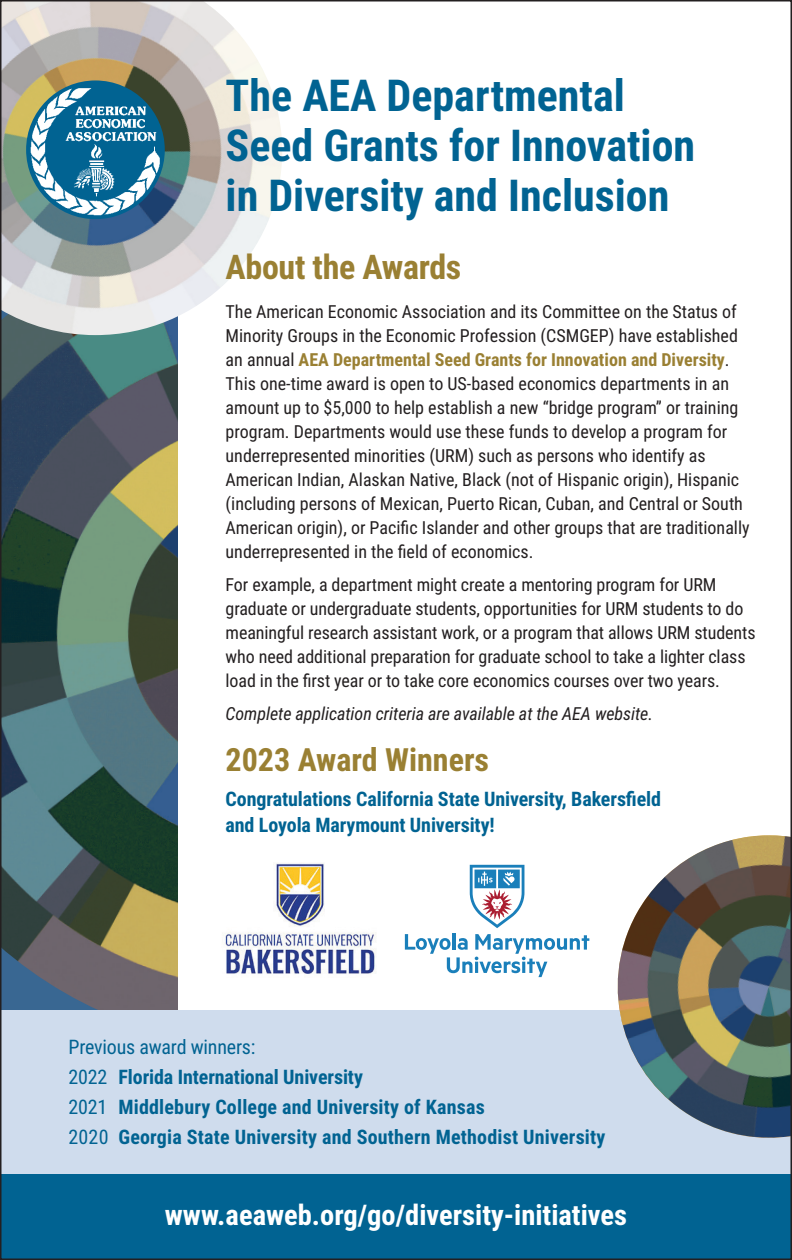
<style>
.page{position:relative;width:792px;height:1260px;background:#fff}
.page>*{position:absolute;margin:0;border:0;box-sizing:border-box;transform-origin:0 0}
.t1{font:700 44px/50px "Roboto Condensed";color:#016392}
.t2{font:700 34px "Roboto Condensed";letter-spacing:-.01em;color:#9a8033}
.t3{font:700 32px "Roboto Condensed";color:#9a8033}
.t4{font:700 28.4px "Roboto Condensed";color:#fff}
.t5{font:700 20px/30px "Roboto Condensed";letter-spacing:-.005em;color:#016392}
.t6{font:18px/24px "Roboto Condensed";color:#231f20}
.t7{font:italic 18px "Roboto Condensed";letter-spacing:-.005em;color:#231f20}
.s1{font-weight:700;color:#9a8033}
.s2{font-weight:400}
</style>
<div class="page">
<svg style="left:3px;top:335px;width:175px;height:675px;background:#4f6661"></svg>
<div style="left:0;top:1010px;width:792px;height:166px;background:#cfdced"></div>
<img style="left:3px;top:3px;width:279px;height:332px">
<img style="left:26px;top:80px;width:139px;height:139px;border-radius:69px">
<div style="left:0;top:1174px;width:792px;height:86px;background:#016392"></div>
<img style="left:617px;top:835px;width:172px;height:303px">
<img style="left:222px;top:863px;width:155px;height:111px">
<svg style="left:470px;top:865px;width:54px;height:63px"></svg>
<hr style="left:453px;top:933px;width:3px;height:17px;background:#1a7fba">
<svg style="left:405px;top:934px;width:184px;height:43px"></svg>
<h1 class="t1" style="left:226px;top:69px;width:471px">The AEA Departmental<br>Seed Grants for Innovation in Diversity and Inclusion</h1>
<h2 class="t2" style="left:226px;top:243px;width:237px">About the Awards</h2>
<p class="t6" style="left:226px;top:299px;width:526px">The American Economic Association and its Committee on the Status of Minority Groups in the Economic Profession (CSMGEP) have established an annual <span class="s1">AEA Departmental Seed Grants for Innovation and Diversity</span>.<br>This one-time award is open to US-based economics departments in an amount up to $5,000 to help establish a new “bridge program” or training program. Departments would use these funds to develop a program for underrepresented minorities (URM) such as persons who identify as American Indian, Alaskan Native, Black (not of Hispanic origin), Hispanic (including persons of Mexican, Puerto Rican, Cuban, and Central or South American origin), or Pacific Islander and other groups that are traditionally underrepresented in the field of economics.</p>
<p class="t6" style="left:226px;top:572px;width:531px">For example, a department might create a mentoring program for URM graduate or undergraduate students, opportunities for URM students to do meaningful research assistant work, or a program that allows URM students who need additional preparation for graduate school to take a lighter class load in the first year or to take core economics courses over two years.</p>
<p class="t7" style="left:226px;top:701px;width:429px">Complete application criteria are available at the AEA website.</p>
<h3 class="t3" style="left:226px;top:737px;width:265px">2023 Award Winners</h3>
<p class="t5" style="left:226px;top:785px;width:437px;line-height:26px">Congratulations California State University, Bakersfield and Loyola Marymount University!</p>
<p class="t5" style="left:68px;top:1031px;width:539px"><span class="s2">Previous award winners:<br>2022</span> Florida International University<br><span class="s2">2021</span> Middlebury College and University of Kansas<br><span class="s2">2020</span> Georgia State University and Southern Methodist University</p>
<h3 class="t4" style="left:165px;top:1195px;width:464px">www.aeaweb.org/go/diversity-initiatives</h3>
</div>
